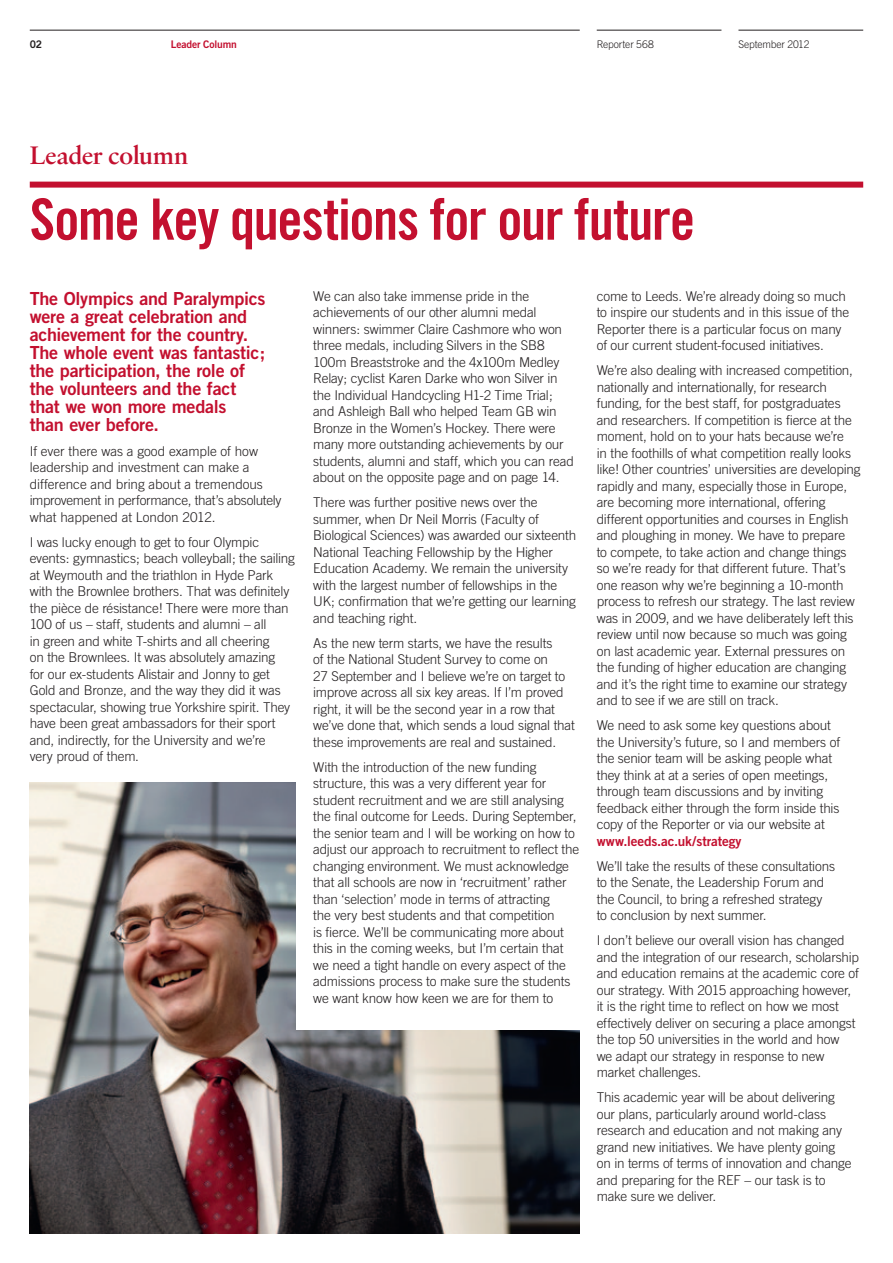
<style>
.page{position:relative;width:893px;height:1263px;background:#fff}
.page>*{position:absolute;margin:0;border:0;box-sizing:border-box;transform-origin:0 0}
.t1{font:57px "Trade Gothic Bold Cond Twenty";letter-spacing:-.025em;color:#c3102f}
.t2{font:27px "Sabon Semi Bold PL";letter-spacing:-.02em;color:#c3102f}
.t3{font:18px/18px "Trade Gothic Bold Two";letter-spacing:-.015em;color:#c3102f}
.t4{font:300 13.5px/16.5px "Trade Gothic";letter-spacing:-.015em;color:#231f20}
.t5{font:13.5px "Trade Gothic Bold Two";letter-spacing:-.01em;color:#c3102f}
.t6{font:300 10.5px "Trade Gothic";letter-spacing:-.015em;color:#231f20}
.t7{font:10.5px "Trade Gothic Bold Two";letter-spacing:-.015em;color:#c3102f}
.t8{font:10.5px "Trade Gothic Bold Two";color:#231f20}
</style>
<div class="page">
<img style="left:30px;top:783px;width:550px;height:450px">
<hr style="left:597px;top:30px;width:124px;height:1px;background:#231f20">
<hr style="left:30px;top:30px;width:550px;height:1px;background:#231f20">
<hr style="left:738px;top:30px;width:125px;height:1px;background:#231f20">
<div style="left:30px;top:182px;width:833px;height:6px;background:#c3102f"></div>
<div style="left:296px;top:763px;width:293px;height:267px;background:#fff"></div>
<p class="t8" style="left:30px;top:37px;width:14px">02</p>
<p class="t7" style="left:171px;top:37px;width:68px">Leader Column</p>
<p class="t6" style="left:597px;top:38px;width:58px">Reporter 568</p>
<p class="t6" style="left:738px;top:38px;width:73px">September 2012</p>
<h2 class="t2" style="left:30px;top:139px;width:160px">Leader column</h2>
<h1 class="t1" style="left:30px;top:185px;width:667px">Some key questions for our future</h1>
<h3 class="t3" style="left:30px;top:289px;width:237px">The Olympics and Paralympics were a great celebration and achievement for the country.<br>The whole event was fantastic; the participation, the role of the volunteers and the fact that we won more medals<br>than ever before.</h3>
<p class="t4" style="left:30px;top:443px;width:253px">If ever there was a good example of how leadership and investment can make a difference and bring about a tremendous improvement in performance, that’s absolutely what happened at London 2012.</p>
<p class="t4" style="left:30px;top:534px;width:267px">I was lucky enough to get to four Olympic events: gymnastics; beach volleyball; the sailing at Weymouth and the triathlon in Hyde Park with the Brownlee brothers. That was definitely the pièce de résistance! There were more than 100 of us – staff, students and alumni – all<br>in green and white T-shirts and all cheering<br>on the Brownlees. It was absolutely amazing<br>for our ex-students Alistair and Jonny to get Gold and Bronze, and the way they did it was spectacular, showing true Yorkshire spirit. They have been great ambassadors for their sport and, indirectly, for the University and we’re<br>very proud of them.</p>
<p class="t4" style="left:313px;top:288px;width:262px">We can also take immense pride in the achievements of our other alumni medal winners: swimmer Claire Cashmore who won three medals, including Silvers in the SB8<br>100m Breaststroke and the 4x100m Medley Relay; cyclist Karen Darke who won Silver in the Individual Handcycling H1-2 Time Trial; and Ashleigh Ball who helped Team GB win Bronze in the Women’s Hockey. There were many more outstanding achievements by our students, alumni and staff, which you can read about on the opposite page and on page 14.</p>
<p class="t4" style="left:313px;top:494px;width:265px">There was further positive news over the summer, when Dr Neil Morris (Faculty of Biological Sciences) was awarded our sixteenth National Teaching Fellowship by the Higher Education Academy. We remain the university with the largest number of fellowships in the UK; confirmation that we’re getting our learning and teaching right.</p>
<p class="t4" style="left:313px;top:635px;width:263px">As the new term starts, we have the results<br>of the National Student Survey to come on<br>27 September and I believe we’re on target to improve across all six key areas. If I’m proved right, it will be the second year in a row that we’ve done that, which sends a loud signal that these improvements are real and sustained.</p>
<p class="t4" style="left:313px;top:758px;width:268px">With the introduction of the new funding structure, this was a very different year for student recruitment and we are still analysing the final outcome for Leeds. During September, the senior team and I will be working on how to adjust our approach to recruitment to reflect the changing environment. We must acknowledge that all schools are now in ‘recruitment’ rather than ‘selection’ mode in terms of attracting<br>the very best students and that competition<br>is fierce. We’ll be communicating more about this in the coming weeks, but I’m certain that we need a tight handle on every aspect of the admissions process to make sure the students we want know how keen we are for them to</p>
<p class="t4" style="left:597px;top:288px;width:254px">come to Leeds. We’re already doing so much to inspire our students and in this issue of the Reporter there is a particular focus on many of our current student-focused initiatives.</p>
<p class="t4" style="left:597px;top:362px;width:265px">We’re also dealing with increased competition, nationally and internationally, for research funding, for the best staff, for postgraduates and researchers. If competition is fierce at the moment, hold on to your hats because we’re<br>in the foothills of what competition really looks like! Other countries’ universities are developing rapidly and many, especially those in Europe, are becoming more international, offering different opportunities and courses in English and ploughing in money. We have to prepare<br>to compete, to take action and change things so we’re ready for that different future. That’s one reason why we’re beginning a 10-month process to refresh our strategy. The last review was in 2009, and we have deliberately left this review until now because so much was going on last academic year. External pressures on the funding of higher education are changing and it’s the right time to examine our strategy and to see if we are still on track.</p>
<p class="t4" style="left:597px;top:717px;width:245px">We need to ask some key questions about the University’s future, so I and members of the senior team will be asking people what they think at at a series of open meetings, through team discussions and by inviting feedback either through the form inside this copy of the Reporter or via our website at</p>
<p class="t5" style="left:597px;top:833px;width:146px">www.leeds.ac.uk/strategy</p>
<p class="t4" style="left:597px;top:858px;width:240px">We’ll take the results of these consultations to the Senate, the Leadership Forum and the Council, to bring a refreshed strategy to conclusion by next summer.</p>
<p class="t4" style="left:597px;top:932px;width:264px">I don’t believe our overall vision has changed and the integration of our research, scholarship and education remains at the academic core of our strategy. With 2015 approaching however, it is the right time to reflect on how we most effectively deliver on securing a place amongst the top 50 universities in the world and how<br>we adapt our strategy in response to new market challenges.</p>
<p class="t4" style="left:597px;top:1089px;width:256px">This academic year will be about delivering our plans, particularly around world-class research and education and not making any grand new initiatives. We have plenty going on in terms of terms of innovation and change and preparing for the REF – our task is to make sure we deliver.</p>
</div>
